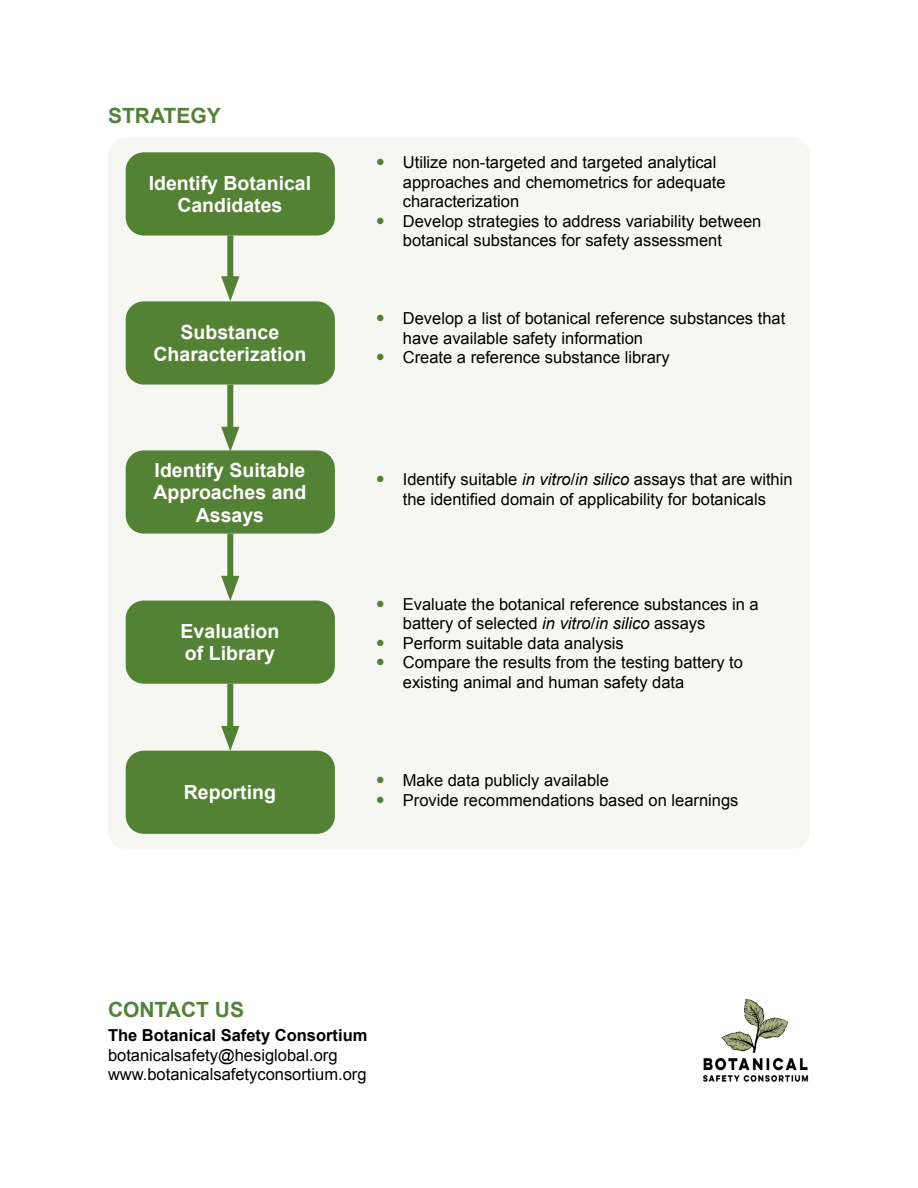
<style>
.page{position:relative;width:918px;height:1188px;background:#fff}
.page>*{position:absolute;margin:0;border:0;box-sizing:border-box;transform-origin:0 0}
.t1{font:700 21px "Arial";color:#548235}
.t2{font:700 19.5px/22.5px "Arial";color:#fff;text-align:center}
.t3{font:16.5px/19.5px "Arial";color:#000}
.t4{font:700 16.5px "Arial";color:#000}
.s1{font-style:italic}
</style>
<div class="page">
<div style="left:108px;top:137px;width:702px;height:712px;background:#f6f6f3;border-radius:18px"></div>
<div style="left:126px;top:152px;width:209px;height:84px;background:#548235;border-radius:18px"></div>
<div style="left:126px;top:301px;width:209px;height:84px;background:#548235;border-radius:18px"></div>
<div style="left:126px;top:450px;width:209px;height:84px;background:#548235;border-radius:18px"></div>
<div style="left:126px;top:601px;width:209px;height:83px;background:#548235;border-radius:18px"></div>
<div style="left:126px;top:751px;width:209px;height:83px;background:#548235;border-radius:18px"></div>
<div style="left:227px;top:236px;width:6px;height:51px;background:#548235"></div>
<svg style="left:221px;top:276px;width:18px;height:25px"></svg>
<div style="left:227px;top:385px;width:6px;height:52px;background:#548235"></div>
<svg style="left:221px;top:427px;width:18px;height:24px"></svg>
<div style="left:227px;top:534px;width:6px;height:52px;background:#548235"></div>
<svg style="left:221px;top:576px;width:18px;height:25px"></svg>
<div style="left:227px;top:684px;width:6px;height:52px;background:#548235"></div>
<svg style="left:221px;top:726px;width:18px;height:25px"></svg>
<img style="left:703px;top:999px;width:106px;height:83px">
<p class="t1" style="left:108px;top:102px;width:114px">STRATEGY</p>
<p class="t2" style="left:149px;top:172px;width:164px">Identify Botanical<br>Candidates</p>
<p class="t2" style="left:154px;top:321px;width:154px">Substance<br>Characterization</p>
<p class="t2" style="left:154px;top:459px;width:154px">Identify Suitable<br>Approaches and<br>Assays</p>
<p class="t2" style="left:181px;top:620px;width:100px;text-align:left">Evaluation of Library</p>
<p class="t2" style="left:184px;top:782px;width:94px">Reporting</p>
<p class="t3" style="left:403px;top:153px;width:360px">Utilize non-targeted and targeted analytical approaches and chemometrics for adequate characterization<br>Develop strategies to address variability between botanical substances for safety assessment</p>
<p class="t3" style="left:403px;top:309px;width:384px">Develop a list of botanical reference substances that have available safety information<br>Create a reference substance library</p>
<p class="t3" style="left:403px;top:470px;width:391px">Identify suitable <span class="s1">in vitro</span>/<span class="s1">in silico</span> assays that are within the identified domain of applicability for botanicals</p>
<p class="t3" style="left:403px;top:594px;width:357px">Evaluate the botanical reference substances in a battery of selected <span class="s1">in vitro</span>/<span class="s1">in silico</span> assays Perform suitable data analysis<br>Compare the results from the testing battery to existing animal and human safety data</p>
<p class="t3" style="left:403px;top:771px;width:337px">Make data publicly available<br>Provide recommendations based on learnings</p>
<p class="t1" style="left:108px;top:996px;width:138px">CONTACT US</p>
<p class="t4" style="left:108px;top:1024px;width:261px">The Botanical Safety Consortium</p>
<p class="t3" style="left:108px;top:1045px;width:260px">botanicalsafety@hesiglobal.org www.botanicalsafetyconsortium.org</p>
</div>
